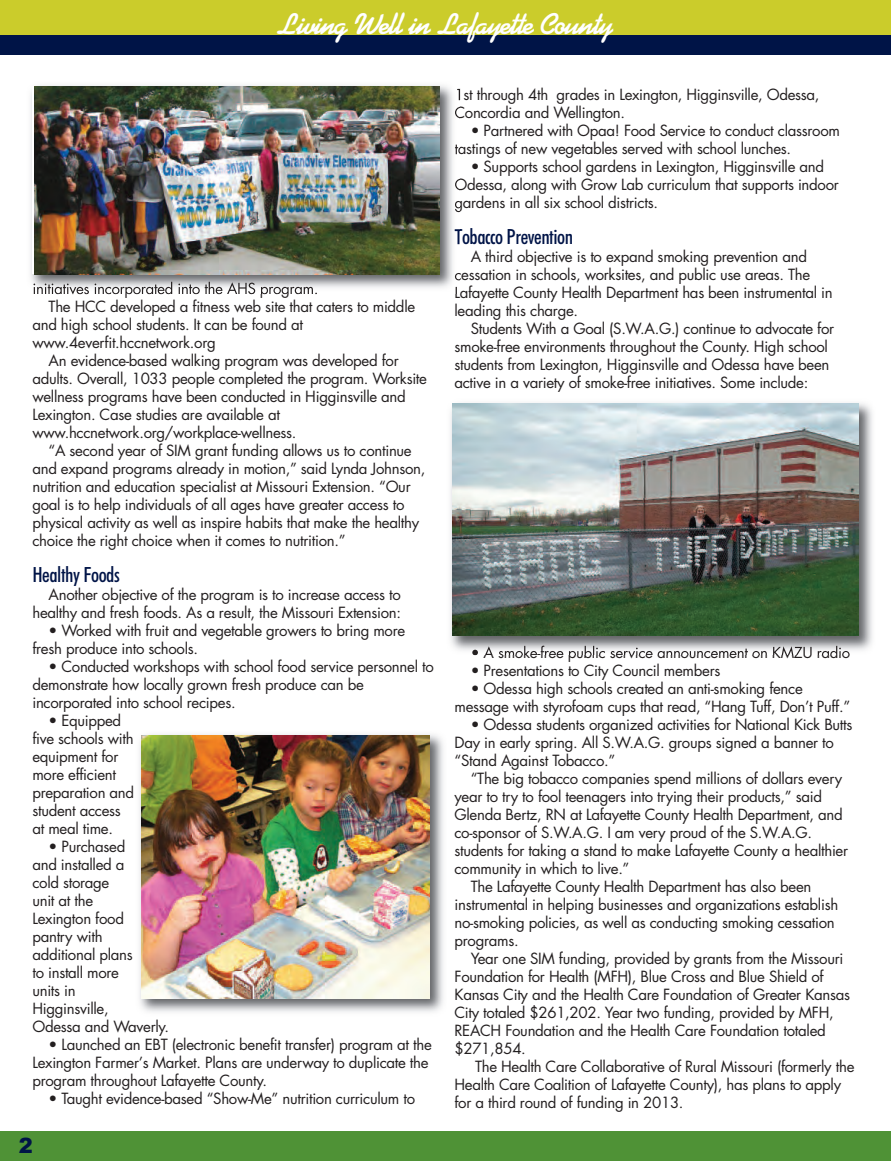
<style>
.page{position:relative;width:891px;height:1161px;background:#fff}
.page>*{position:absolute;margin:0;border:0;box-sizing:border-box;transform-origin:0 0}
.t1{font:30px "Diner Script";letter-spacing:-.05em;color:#fff}
.t2{font:21px "Futuri Condensed SW";letter-spacing:-.02em;color:#001447}
.t3{font:900 21px "Arial";color:#001447}
.t4{font:15px/18px "Futura";letter-spacing:-.02em;color:#231f20}
</style>
<div class="page">
<div style="left:0;top:0;width:891px;height:41px;background:#cbcc2b"></div>
<div style="left:0;top:35px;width:891px;height:20px;background:#001447"></div>
<div style="left:0;top:1131px;width:891px;height:30px;background:#4f9236"></div>
<img style="left:139px;top:734px;width:304px;height:278px">
<img style="left:142px;top:736px;width:288px;height:263px">
<img style="left:450px;top:403px;width:422px;height:252px">
<img style="left:472px;top:646px;width:133px;height:9px">
<img style="left:452px;top:404px;width:407px;height:231px">
<img style="left:30px;top:85px;width:429px;height:209px">
<img style="left:34px;top:284px;width:107px;height:10px">
<svg style="left:455px;top:88px;width:4px;height:31px"></svg>
<svg style="left:455px;top:144px;width:4px;height:12px"></svg>
<svg style="left:455px;top:178px;width:4px;height:13px"></svg>
<svg style="left:455px;top:200px;width:4px;height:12px"></svg>
<img style="left:455px;top:228px;width:4px;height:17px">
<svg style="left:455px;top:272px;width:4px;height:8px"></svg>
<svg style="left:456px;top:286px;width:2px;height:8px"></svg>
<img style="left:35px;top:86px;width:404px;height:188px">
<h1 class="t1" style="left:277px;top:6px;width:339px">Living Well in Lafayette County</h1>
<p class="t4" style="left:32px;top:299px;width:384px;text-indent:16px">The HCC developed a fitness web site that caters to middle and high school students. It can be found at www.4everfit.hccnetwork.org</p>
<p class="t4" style="left:32px;top:353px;width:396px;text-indent:16px">An evidence-based walking program was developed for adults. Overall, 1033 people completed the program. Worksite wellness programs have been conducted in Higginsville and Lexington. Case studies are available at www.hccnetwork.org/workplace-wellness.</p>
<p class="t4" style="left:32px;top:443px;width:394px;text-indent:16px">“A second year of SIM grant funding allows us to continue and expand programs already in motion,” said Lynda Johnson, nutrition and education specialist at Missouri Extension. “Our goal is to help individuals of all ages have greater access to physical activity as well as inspire habits that make the healthy choice the right choice when it comes to nutrition.”</p>
<h2 class="t2" style="left:32px;top:563px;width:89px">Healthy Foods</h2>
<p class="t4" style="left:32px;top:587px;width:370px;text-align:right">Another objective of the program is to increase access to healthy and fresh foods. As a result, the Missouri Extension:</p>
<p class="t4" style="left:32px;top:623px;width:374px;text-indent:16px">• Worked with fruit and vegetable growers to bring more fresh produce into schools.</p>
<p class="t4" style="left:32px;top:659px;width:403px;text-indent:16px">• Conducted workshops with school food service personnel to demonstrate how locally grown fresh produce can be incorporated into school recipes.</p>
<p class="t4" style="left:32px;top:713px;width:103px;text-indent:16px">• Equipped five schools with equipment for more efficient preparation and student access at meal time.</p>
<p class="t4" style="left:32px;top:839px;width:138px;text-indent:16px">• Purchased<br>and installed a<br>cold storage<br>unit at the<br>Lexington food<br>pantry with additional plans<br>to install more<br>units in<br>Higginsville,<br>Odessa and Waverly.</p>
<p class="t4" style="left:32px;top:1037px;width:401px;text-indent:16px">• Launched an EBT (electronic benefit transfer) program at the<br>Lexington Farmer’s Market. Plans are underway to duplicate the program throughout Lafayette County.</p>
<p class="t4" style="left:49px;top:1091px;width:368px">• Taught evidence-based “Show-Me” nutrition curriculum to</p>
<h2 class="t3" style="left:19px;top:1130px;width:16px">2</h2>
<p class="t4" style="left:454px;top:87px;width:367px">1st through 4th grades in Lexington, Higginsville, Odessa,<br>Concordia and Wellington.</p>
<p class="t4" style="left:454px;top:123px;width:387px;text-indent:16px">• Partnered with Opaa! Food Service to conduct classroom tastings of new vegetables served with school lunches.</p>
<p class="t4" style="left:454px;top:159px;width:386px;text-indent:16px">• Supports school gardens in Lexington, Higginsville and<br>Odessa, along with Grow Lab curriculum that supports indoor gardens in all six school districts.</p>
<h2 class="t2" style="left:454px;top:225px;width:120px">Tobacco Prevention</h2>
<p class="t4" style="left:454px;top:249px;width:380px;text-indent:16px">A third objective is to expand smoking prevention and cessation in schools, worksites, and public use areas. The Lafayette County Health Department has been instrumental in leading this charge.</p>
<p class="t4" style="left:454px;top:321px;width:381px;text-indent:16px">Students With a Goal (S.W.A.G.) continue to advocate for smoke-free environments throughout the County. High school students from Lexington, Higginsville and Odessa have been active in a variety of smoke-free initiatives. Some include:</p>
<p class="t4" style="left:471px;top:645px;width:381px">• A smoke-free public service announcement on KMZU radio</p>
<p class="t4" style="left:471px;top:663px;width:251px">• Presentations to City Council members</p>
<p class="t4" style="left:454px;top:681px;width:397px;text-indent:16px">• Odessa high schools created an anti-smoking fence message with styrofoam cups that read, “Hang Tuff, Don’t Puff.”</p>
<p class="t4" style="left:454px;top:717px;width:400px;text-indent:16px">• Odessa students organized activities for National Kick Butts<br>Day in early spring. All S.W.A.G. groups signed a banner to “Stand Against Tobacco.”</p>
<p class="t4" style="left:471px;top:771px;width:373px">“The big tobacco companies spend millions of dollars every</p>
<p class="t4" style="left:454px;top:789px;width:369px">year to try to fool teenagers into trying their products,” said</p>
<p class="t4" style="left:454px;top:807px;width:390px">Glenda Bertz, RN at Lafayette County Health Department, and</p>
<p class="t4" style="left:454px;top:825px;width:359px">co-sponsor of S.W.A.G. I am very proud of the S.W.A.G.</p>
<p class="t4" style="left:454px;top:843px;width:395px">students for taking a stand to make Lafayette County a healthier</p>
<p class="t4" style="left:454px;top:861px;width:177px">community in which to live.”</p>
<p class="t4" style="left:471px;top:879px;width:342px">The Lafayette County Health Department has also been</p>
<p class="t4" style="left:454px;top:897px;width:385px">instrumental in helping businesses and organizations establish</p>
<p class="t4" style="left:454px;top:915px;width:382px">no-smoking policies, as well as conducting smoking cessation</p>
<p class="t4" style="left:454px;top:933px;width:66px">programs.</p>
<p class="t4" style="left:471px;top:951px;width:374px">Year one SIM funding, provided by grants from the Missouri</p>
<p class="t4" style="left:454px;top:969px;width:371px">Foundation for Health (MFH), Blue Cross and Blue Shield of</p>
<p class="t4" style="left:454px;top:987px;width:397px">Kansas City and the Health Care Foundation of Greater Kansas</p>
<p class="t4" style="left:454px;top:1005px;width:381px">City totaled $261,202. Year two funding, provided by MFH,</p>
<p class="t4" style="left:454px;top:1023px;width:373px">REACH Foundation and the Health Care Foundation totaled</p>
<p class="t4" style="left:454px;top:1041px;width:73px">$271,854.</p>
<p class="t4" style="left:475px;top:1059px;width:381px">The Health Care Collaborative of Rural Missouri (formerly the</p>
<p class="t4" style="left:454px;top:1077px;width:388px">Health Care Coalition of Lafayette County), has plans to apply</p>
<p class="t4" style="left:454px;top:1095px;width:231px">for a third round of funding in 2013.</p>
</div>
